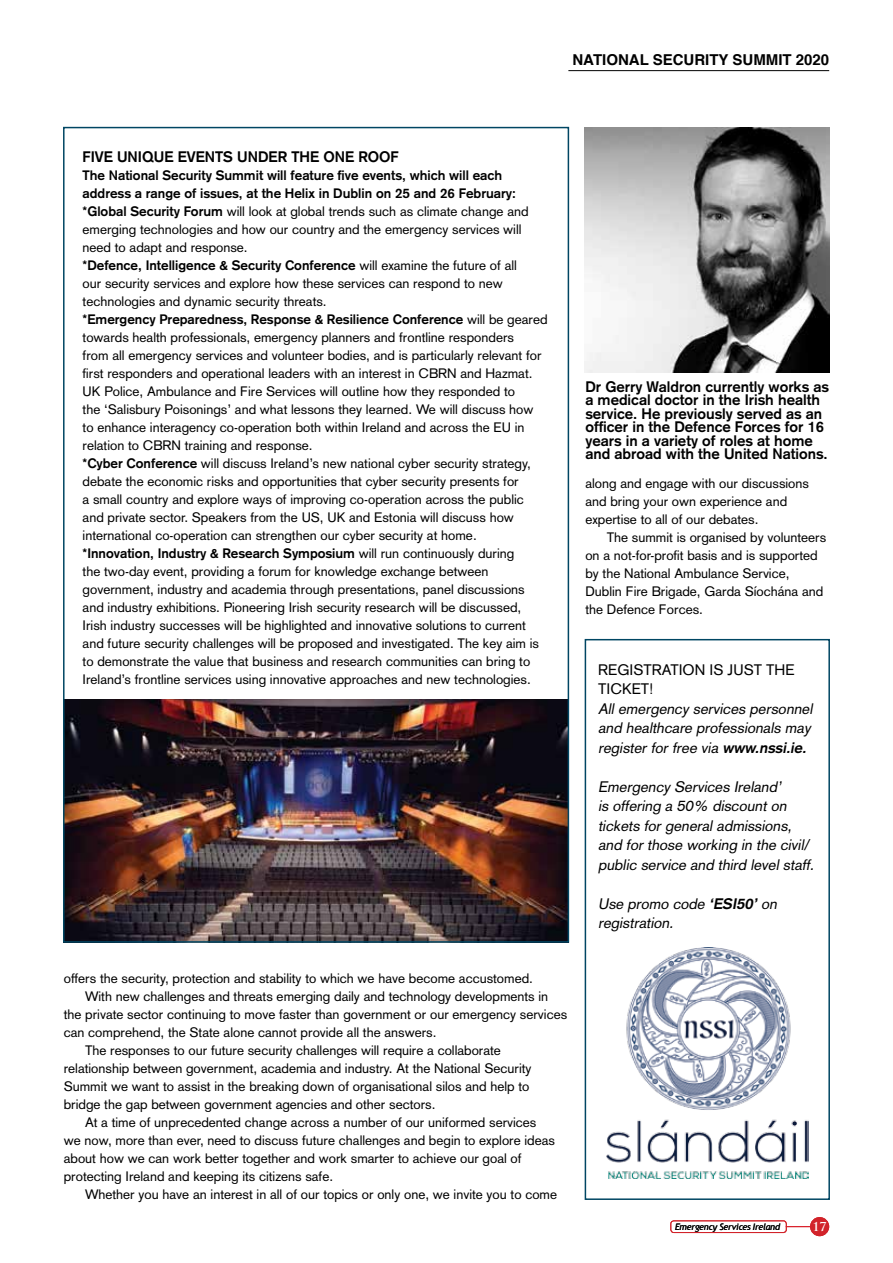
<style>
.page{position:relative;width:893px;height:1263px;background:#fff}
.page>*{position:absolute;margin:0;border:0;box-sizing:border-box;transform-origin:0 0}
.t1{font:italic 15px/19.5px "Akzidenz Grotesk";color:#000}
.t2{font:700 15px/13.5px "Akzidenz Grotesk";color:#000}
.t3{font:15px/19.5px "Akzidenz Grotesk";color:#000}
.t4{font:700 15px "Helvetica";color:#000}
.t5{font:13.5px/18px "Akzidenz Grotesk";color:#000}
.t6{font:700 12px "Trajan Pro";color:#fff}
.t7{font:italic 9px "Trebuchet MS";letter-spacing:-.025em;color:#000}
.s1{font-weight:700}
</style>
<div class="page">
<hr style="left:568px;top:70px;width:261px;height:1px;background:#000">
<img style="left:66px;top:700px;width:500px;height:240px">
<img style="left:606px;top:947px;width:202px;height:232px">
<div style="left:585px;top:639px;width:245px;height:561px;border:2px solid #004663"></div>
<img style="left:585px;top:128px;width:245px;height:244px">
<div style="left:810px;top:1217px;width:19px;height:19px;background:#d2232a;border-radius:50%"></div>
<svg style="left:787px;top:1226px;width:23px;height:1px"></svg>
<div style="left:670px;top:1220px;width:117px;height:13px;border:1px solid #d2232a;border-radius:3px"></div>
<p class="t4" style="left:572px;top:48px;width:258px">NATIONAL SECURITY SUMMIT 2020</p>
<p class="t2" style="left:83px;top:150px;width:318px">FIVE UNIQUE EVENTS UNDER THE ONE ROOF</p>
<p class="t5" style="left:83px;top:166px;width:466px"><span class="s1">The National Security Summit will feature five events, which will each address a range of issues, at the Helix in Dublin on 25 and 26 February: *Global Security Forum</span> will look at global trends such as climate change and emerging technologies and how our country and the emergency services will need to adapt and response.<br><span class="s1">*Defence, Intelligence &amp; Security Conference</span> will examine the future of all<br>our security services and explore how these services can respond to new technologies and dynamic security threats.<br><span class="s1">*Emergency Preparedness, Response &amp; Resilience Conference</span> will be geared towards health professionals, emergency planners and frontline responders<br>from all emergency services and volunteer bodies, and is particularly relevant for first responders and operational leaders with an interest in CBRN and Hazmat.<br>UK Police, Ambulance and Fire Services will outline how they responded to<br>the ‘Salisbury Poisonings’ and what lessons they learned. We will discuss how to enhance interagency co-operation both within Ireland and across the EU in relation to CBRN training and response.<br><span class="s1">*Cyber Conference</span> will discuss Ireland’s new national cyber security strategy, debate the economic risks and opportunities that cyber security presents for<br>a small country and explore ways of improving co-operation across the public and private sector. Speakers from the US, UK and Estonia will discuss how international co-operation can strengthen our cyber security at home. <span class="s1">*Innovation, Industry &amp; Research Symposium</span> will run continuously during<br>the two-day event, providing a forum for knowledge exchange between government, industry and academia through presentations, panel discussions and industry exhibitions. Pioneering Irish security research will be discussed, Irish industry successes will be highlighted and innovative solutions to current and future security challenges will be proposed and investigated. The key aim is to demonstrate the value that business and research communities can bring to Ireland’s frontline services using innovative approaches and new technologies.</p>
<p class="t2" style="left:585px;top:380px;width:245px">Dr Gerry Waldron currently works as a medical doctor in the Irish health service. He previously served as an officer in the Defence Forces for 16 years in a variety of roles at home and abroad with the United Nations.</p>
<p class="t5" style="left:585px;top:475px;width:225px">along and engage with our discussions and bring your own experience and expertise to all of our debates.</p>
<p class="t5" style="left:585px;top:529px;width:242px;text-indent:21px">The summit is organised by volunteers on a not-for-profit basis and is supported by the National Ambulance Service, Dublin Fire Brigade, Garda Síochána and the Defence Forces.</p>
<p class="t3" style="left:598px;top:660px;width:198px">REGISTRATION IS JUST THE<br>TICKET!</p>
<p class="t1" style="left:598px;top:699px;width:219px;text-align:justify">All emergency services personnel and healthcare professionals may register for free via <span class="s1">www.nssi.ie.</span></p>
<p class="t1" style="left:598px;top:777px;width:221px">Emergency Services Ireland’<br>is offering a 50% discount on tickets for general admissions, and for those working in the civil/ public service and third level staff.</p>
<p class="t1" style="left:598px;top:894px;width:183px">Use promo code <span class="s1">‘ESI50’</span> on registration.</p>
<p class="t5" style="left:64px;top:969px;width:471px">offers the security, protection and stability to which we have become accustomed.</p>
<p class="t5" style="left:85px;top:987px;width:465px">With new challenges and threats emerging daily and technology developments in</p>
<p class="t5" style="left:64px;top:1005px;width:505px">the private sector continuing to move faster than government or our emergency services</p>
<p class="t5" style="left:64px;top:1023px;width:374px">can comprehend, the State alone cannot provide all the answers.</p>
<p class="t5" style="left:85px;top:1041px;width:417px">The responses to our future security challenges will require a collaborate</p>
<p class="t5" style="left:64px;top:1059px;width:469px">relationship between government, academia and industry. At the National Security</p>
<p class="t5" style="left:64px;top:1077px;width:467px">Summit we want to assist in the breaking down of organisational silos and help to</p>
<p class="t5" style="left:64px;top:1095px;width:373px">bridge the gap between government agencies and other sectors.</p>
<p class="t5" style="left:85px;top:1113px;width:453px">At a time of unprecedented change across a number of our uniformed services</p>
<p class="t5" style="left:64px;top:1131px;width:493px">we now, more than ever, need to discuss future challenges and begin to explore ideas</p>
<p class="t5" style="left:64px;top:1149px;width:459px">about how we can work better together and work smarter to achieve our goal of</p>
<p class="t5" style="left:64px;top:1167px;width:271px">protecting Ireland and keeping its citizens safe.</p>
<p class="t5" style="left:85px;top:1185px;width:474px">Whether you have an interest in all of our topics or only one, we invite you to come</p>
<p class="t7" style="left:675px;top:1221px;width:107px">Emergency Services Ireland</p>
<p class="t6" style="left:812px;top:1219px;width:16px">17</p>
</div>
